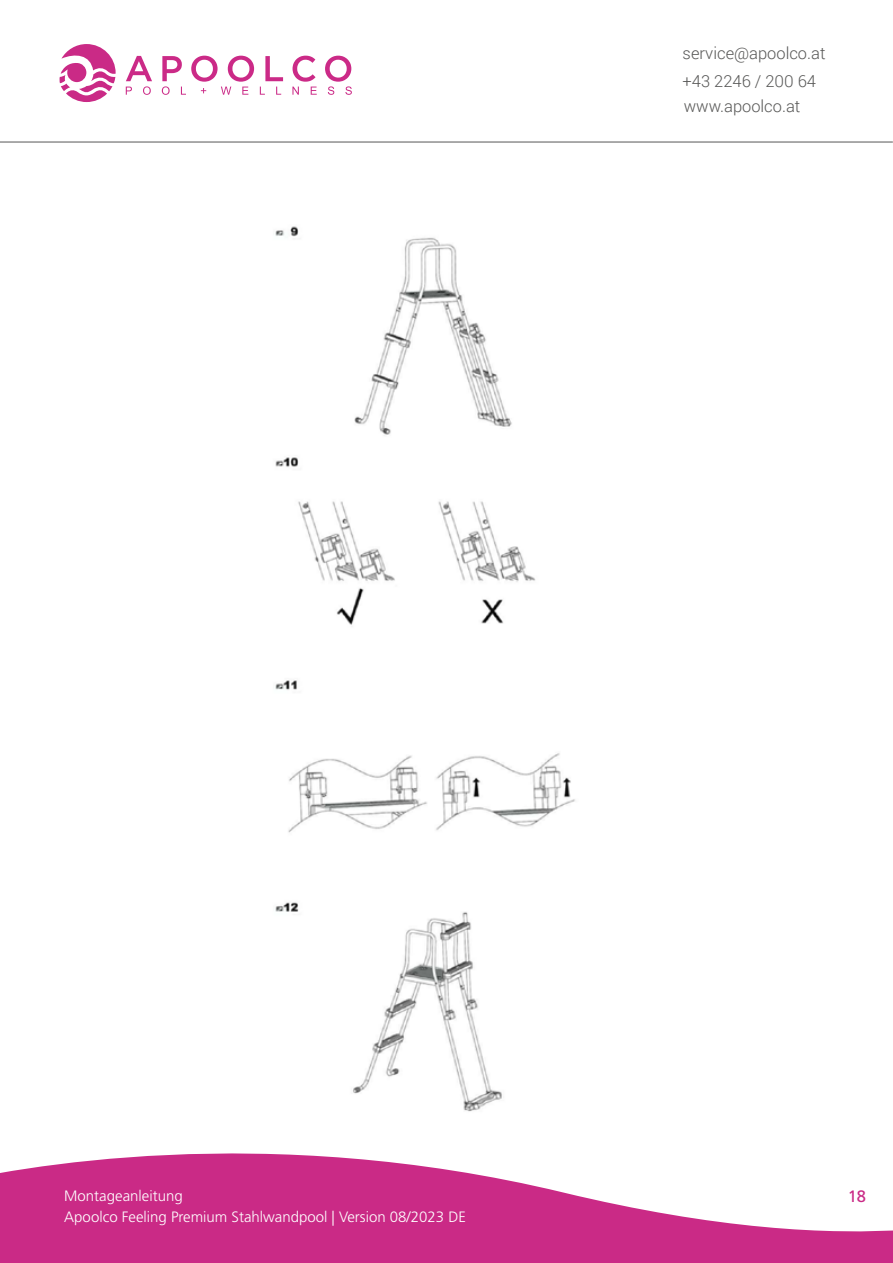
<style>
.page{position:relative;width:893px;height:1263px;background:#fff}
.page>*{position:absolute;margin:0;border:0;box-sizing:border-box;transform-origin:0 0}
.t1{font:300 16.5px/28.7px "Roboto";color:#575756}
.t2{font:16.5px "Frutiger";color:#ca2a86}
.t3{font:300 15px "Frutiger";color:#fff}
</style>
<div class="page">
<svg style="left:0;top:1153px;width:893px;height:110px;fill:#ca2a86"></svg>
<svg style="left:126px;top:56px;width:226px;height:39px"></svg>
<svg style="left:59px;top:44px;width:57px;height:58px"></svg>
<hr style="left:0;top:142px;width:893px;height:1px;background:#575756">
<img style="left:275px;top:226px;width:300px;height:886px">
<p class="t1" style="left:683px;top:38px;width:144px">service@apoolco.at +43 2246 / 200 64</p>
<p class="t1" style="left:684px;top:91px;width:118px">www.apoolco.at</p>
<p class="t3" style="left:64px;top:1187px;width:120px">Montageanleitung</p>
<p class="t2" style="left:848px;top:1186px;width:20px">18</p>
<p class="t3" style="left:64px;top:1208px;width:403px">Apoolco Feeling Premium Stahlwandpool | Version 08/2023 DE</p>
</div>
